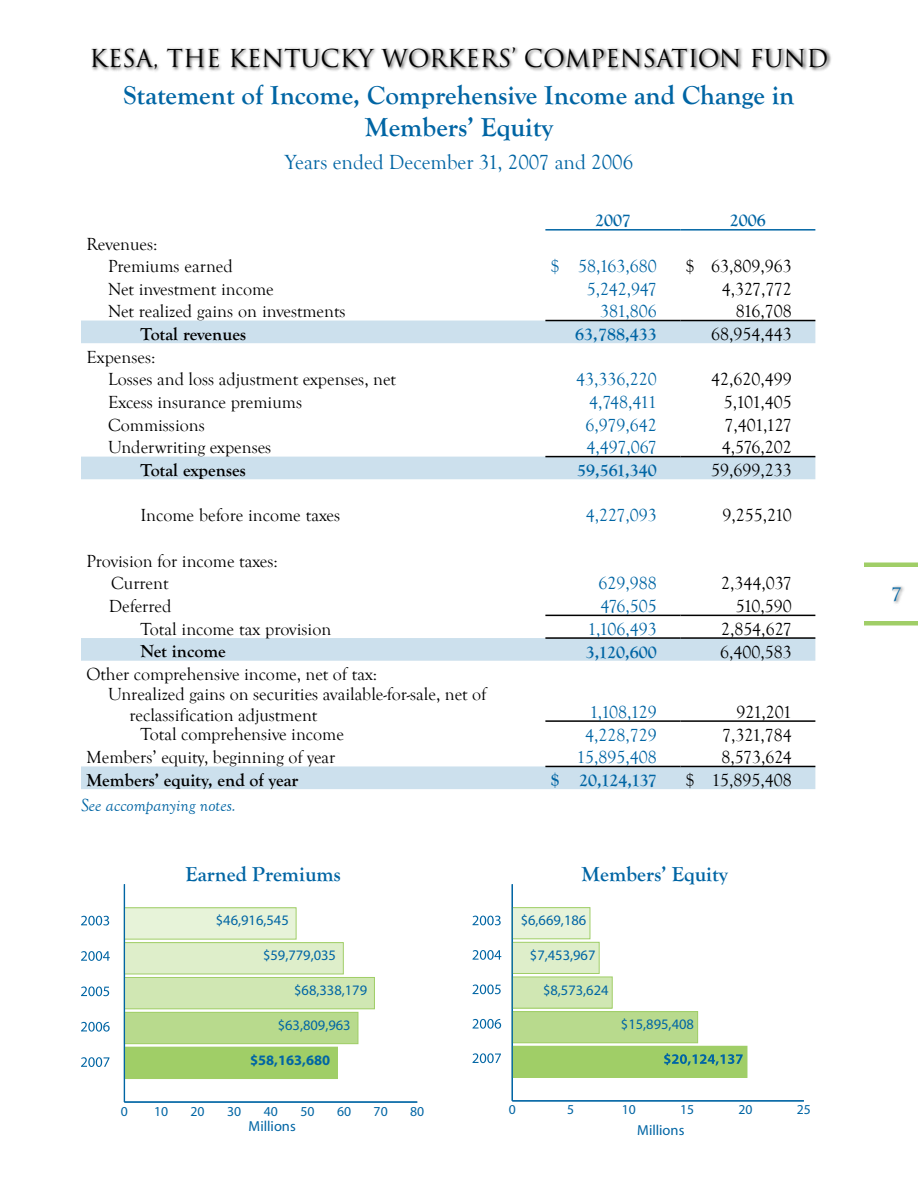
<style>
.page{position:relative;width:918px;height:1188px;background:#fff}
.page>*{position:absolute;margin:0;border:0;box-sizing:border-box;transform-origin:0 0}
.t1{font:700 27px/32.4px "Goudy Old Style T";color:#0065a4;text-align:center}
.t2{font:24px "Trajan Pro";color:#000}
.t3{font:21px "Goudy Old Style T";color:#0065a4}
.t4{font:700 21px "Goudy Old Style T";color:#0065a4}
.t5{font:18px/22.6px "Goudy Old Style T";color:#000}
.t6{font:18px "Goudy Old Style T";color:#0065a4}
.t7{font:700 18px "Goudy Old Style T";color:#000}
.t8{font:700 18px "Goudy Old Style T";color:#0065a4}
.t9{font:italic 18px "Goudy Old Style T";color:#0065a4}
.t10{font:14.55px "Myriad";color:#0065a4}
.t11{font:700 14.55px "Myriad";color:#0065a4}
.t12{font:13.8px "Myriad";color:#0065a4}
.t13{font:13.65px "Myriad";color:#0065a4}
</style>
<div class="page">
<div style="left:864px;top:621px;width:54px;height:5px;background:#a0ce67"></div>
<div style="left:864px;top:562px;width:54px;height:5px;background:#a0ce67"></div>
<div style="left:891px;top:585px;width:15px;height:21px;background:#000;opacity:.75"></div>
<div style="left:91px;top:46px;width:741px;height:27px;background:#000;opacity:.75"></div>
<div style="left:81px;top:321px;width:734px;height:22px;background:#cce0ed"></div>
<svg style="left:81px;top:457px;width:734px;height:332px"></svg>
<hr style="left:545px;top:320px;width:135px;height:1px;background:#000">
<hr style="left:680px;top:320px;width:135px;height:1px;background:#000">
<hr style="left:545px;top:456px;width:135px;height:1px;background:#000">
<hr style="left:680px;top:456px;width:135px;height:1px;background:#000">
<hr style="left:545px;top:615px;width:135px;height:1px;background:#000">
<hr style="left:680px;top:615px;width:135px;height:1px;background:#000">
<hr style="left:545px;top:637px;width:135px;height:2px;background:#000">
<hr style="left:680px;top:637px;width:135px;height:2px;background:#000">
<hr style="left:545px;top:720px;width:135px;height:2px;background:#000">
<hr style="left:680px;top:720px;width:135px;height:2px;background:#000">
<hr style="left:545px;top:766px;width:135px;height:1px;background:#000">
<hr style="left:680px;top:766px;width:135px;height:1px;background:#000">
<hr style="left:545px;top:229px;width:135px;height:2px;background:#0065a4">
<hr style="left:680px;top:229px;width:135px;height:2px;background:#0065a4">
<div style="left:124px;top:1047px;width:213px;height:32px;background:#a0ce67"></div>
<div style="left:124px;top:1012px;width:234px;height:32px;background:#b8da8d"></div>
<div style="left:124px;top:1012px;width:234px;height:32px;border:1px solid #a0ce67"></div>
<div style="left:124px;top:977px;width:250px;height:32px;background:#d0e7b3"></div>
<div style="left:124px;top:977px;width:251px;height:32px;border:1px solid #a0ce67"></div>
<div style="left:124px;top:943px;width:219px;height:31px;background:#deeeca"></div>
<div style="left:124px;top:942px;width:220px;height:32px;border:1px solid #a0ce67"></div>
<div style="left:124px;top:908px;width:172px;height:31px;background:#e7f3d9"></div>
<div style="left:124px;top:907px;width:172px;height:32px;border:1px solid #a0ce67"></div>
<hr style="left:124px;top:1101px;width:293px;height:2px;background:#0065a4">
<hr style="left:124px;top:884px;width:1px;height:218px;background:#0065a4">
<svg style="left:81px;top:916px;width:28px;height:10px"></svg>
<svg style="left:81px;top:951px;width:29px;height:10px"></svg>
<svg style="left:81px;top:986px;width:28px;height:10px"></svg>
<svg style="left:81px;top:1022px;width:29px;height:10px"></svg>
<svg style="left:81px;top:1057px;width:28px;height:10px"></svg>
<div style="left:512px;top:1046px;width:235px;height:31px;background:#a0ce67"></div>
<div style="left:512px;top:1046px;width:235px;height:32px;border:1px solid #a0ce67"></div>
<div style="left:512px;top:1012px;width:186px;height:31px;background:#b8da8d"></div>
<div style="left:512px;top:1011px;width:186px;height:32px;border:1px solid #a0ce67"></div>
<div style="left:512px;top:977px;width:100px;height:31px;background:#d0e7b3"></div>
<div style="left:512px;top:977px;width:101px;height:31px;border:1px solid #a0ce67"></div>
<div style="left:512px;top:942px;width:87px;height:31px;background:#deeeca"></div>
<div style="left:512px;top:942px;width:87px;height:32px;border:1px solid #a0ce67"></div>
<div style="left:512px;top:908px;width:78px;height:31px;background:#e7f3d9"></div>
<div style="left:512px;top:907px;width:78px;height:32px;border:1px solid #a0ce67"></div>
<hr style="left:512px;top:1100px;width:292px;height:1px;background:#0065a4">
<hr style="left:512px;top:884px;width:1px;height:217px;background:#0065a4">
<svg style="left:664px;top:1053px;width:79px;height:13px"></svg>
<svg style="left:472px;top:916px;width:29px;height:9px"></svg>
<svg style="left:472px;top:950px;width:29px;height:10px"></svg>
<svg style="left:472px;top:984px;width:29px;height:10px"></svg>
<svg style="left:472px;top:1019px;width:29px;height:10px"></svg>
<svg style="left:472px;top:1053px;width:29px;height:10px"></svg>
<h2 class="t2" style="left:90px;top:43px;width:740px">KESA, THE KENTUCKY WORKERS’ COMPENSATION FUND</h2>
<h1 class="t1" style="left:123px;top:79px;width:673px">Statement of Income, Comprehensive Income and Change in<br>Members’ Equity</h1>
<p class="t3" style="left:285px;top:150px;width:350px">Years ended December 31, 2007 and 2006</p>
<p class="t5" style="left:108px;top:233px;width:126px;text-indent:-22px">Revenues:<br>Premiums earned</p>
<p class="t8" style="left:595px;top:210px;width:37px">2007</p>
<p class="t8" style="left:730px;top:210px;width:37px">2006</p>
<p class="t6" style="left:551px;top:256px;width:108px">$ 58,163,680</p>
<p class="t5" style="left:686px;top:255px;width:108px">$ 63,809,963</p>
<p class="t5" style="left:108px;top:278px;width:167px">Net investment income</p>
<p class="t6" style="left:587px;top:279px;width:71px">5,242,947</p>
<p class="t5" style="left:722px;top:278px;width:72px">4,327,772</p>
<p class="t5" style="left:108px;top:300px;width:239px">Net realized gains on investments</p>
<p class="t6" style="left:600px;top:301px;width:58px">381,806</p>
<p class="t5" style="left:736px;top:300px;width:58px">816,708</p>
<p class="t7" style="left:140px;top:324px;width:107px">Total revenues</p>
<p class="t8" style="left:575px;top:324px;width:83px">63,788,433</p>
<p class="t5" style="left:711px;top:323px;width:82px">68,954,443</p>
<p class="t5" style="left:108px;top:346px;width:289px;text-indent:-22px">Expenses:<br>Losses and loss adjustment expenses, net</p>
<p class="t6" style="left:576px;top:370px;width:82px">43,336,220</p>
<p class="t5" style="left:711px;top:368px;width:82px">42,620,499</p>
<p class="t5" style="left:108px;top:391px;width:196px">Excess insurance premiums</p>
<p class="t6" style="left:589px;top:392px;width:69px">4,748,411</p>
<p class="t5" style="left:724px;top:391px;width:70px">5,101,405</p>
<p class="t5" style="left:108px;top:414px;width:98px">Commissions</p>
<p class="t6" style="left:585px;top:415px;width:73px">6,979,642</p>
<p class="t5" style="left:724px;top:414px;width:69px">7,401,127</p>
<p class="t5" style="left:108px;top:436px;width:165px">Underwriting expenses</p>
<p class="t6" style="left:586px;top:437px;width:72px">4,497,067</p>
<p class="t5" style="left:722px;top:436px;width:72px">4,576,202</p>
<p class="t7" style="left:140px;top:460px;width:107px">Total expenses</p>
<p class="t8" style="left:577px;top:460px;width:81px">59,561,340</p>
<p class="t5" style="left:711px;top:460px;width:82px">59,699,233</p>
<p class="t5" style="left:140px;top:505px;width:201px">Income before income taxes</p>
<p class="t6" style="left:586px;top:506px;width:72px">4,227,093</p>
<p class="t5" style="left:722px;top:505px;width:71px">9,255,210</p>
<p class="t5" style="left:111px;top:550px;width:168px;text-indent:-25px">Provision for income taxes:<br>Current</p>
<p class="t6" style="left:598px;top:574px;width:60px">629,988</p>
<p class="t5" style="left:721px;top:573px;width:72px">2,344,037</p>
<p class="t5" style="left:109px;top:595px;width:64px">Deferred</p>
<p class="t6" style="left:600px;top:596px;width:58px">476,505</p>
<p class="t5" style="left:736px;top:595px;width:58px">510,590</p>
<p class="t5" style="left:140px;top:618px;width:192px">Total income tax provision</p>
<p class="t6" style="left:588px;top:619px;width:71px">1,106,493</p>
<p class="t5" style="left:721px;top:618px;width:72px">2,854,627</p>
<p class="t7" style="left:140px;top:641px;width:87px">Net income</p>
<p class="t8" style="left:586px;top:642px;width:73px">3,120,600</p>
<p class="t5" style="left:720px;top:641px;width:73px">6,400,583</p>
<p class="t5" style="left:108px;top:665px;width:380px;line-height:19.4px;text-indent:-22px">Other comprehensive income, net of tax:<br>Unrealized gains on securities available‑for‑sale, net of</p>
<p class="t5" style="left:130px;top:704px;width:189px">reclassification adjustment</p>
<p class="t6" style="left:589px;top:702px;width:69px">1,108,129</p>
<p class="t5" style="left:737px;top:701px;width:57px">921,201</p>
<p class="t5" style="left:140px;top:724px;width:205px">Total comprehensive income</p>
<p class="t6" style="left:585px;top:725px;width:73px">4,228,729</p>
<p class="t5" style="left:722px;top:724px;width:71px">7,321,784</p>
<p class="t5" style="left:86px;top:746px;width:251px">Members’ equity, beginning of year</p>
<p class="t6" style="left:576px;top:747px;width:82px">15,895,408</p>
<p class="t5" style="left:721px;top:746px;width:72px">8,573,624</p>
<p class="t7" style="left:86px;top:770px;width:213px">Members’ equity, end of year</p>
<p class="t8" style="left:551px;top:770px;width:108px">$ 20,124,137</p>
<p class="t5" style="left:686px;top:769px;width:108px">$ 15,895,408</p>
<p class="t9" style="left:81px;top:796px;width:156px">See accompanying notes.</p>
<p class="t4" style="left:186px;top:863px;width:157px">Earned Premiums</p>
<p class="t4" style="left:582px;top:863px;width:148px">Members’ Equity</p>
<p class="t10" style="left:216px;top:913px;width:75px">$46,916,545</p>
<p class="t10" style="left:521px;top:913px;width:67px">$6,669,186</p>
<p class="t10" style="left:263px;top:948px;width:75px">$59,779,035</p>
<p class="t10" style="left:530px;top:948px;width:67px">$7,453,967</p>
<p class="t10" style="left:294px;top:983px;width:75px">$68,338,179</p>
<p class="t10" style="left:543px;top:982px;width:67px">$8,573,624</p>
<p class="t10" style="left:278px;top:1018px;width:75px">$63,809,963</p>
<p class="t10" style="left:621px;top:1017px;width:75px">$15,895,408</p>
<p class="t11" style="left:250px;top:1052px;width:82px">$58,163,680</p>
<p class="t12" style="left:121px;top:1104px;width:9px">0</p>
<p class="t12" style="left:154px;top:1104px;width:16px">10</p>
<p class="t12" style="left:191px;top:1104px;width:16px">20</p>
<p class="t12" style="left:227px;top:1104px;width:16px">30</p>
<p class="t12" style="left:264px;top:1104px;width:16px">40</p>
<p class="t12" style="left:300px;top:1104px;width:16px">50</p>
<p class="t12" style="left:337px;top:1104px;width:16px">60</p>
<p class="t12" style="left:374px;top:1104px;width:16px">70</p>
<p class="t12" style="left:410px;top:1104px;width:16px">80</p>
<p class="t10" style="left:249px;top:1119px;width:49px">Millions</p>
<p class="t13" style="left:509px;top:1103px;width:9px">0</p>
<p class="t13" style="left:567px;top:1103px;width:9px">5</p>
<p class="t13" style="left:622px;top:1103px;width:16px">10</p>
<p class="t13" style="left:680px;top:1103px;width:16px">15</p>
<p class="t13" style="left:739px;top:1103px;width:16px">20</p>
<p class="t13" style="left:797px;top:1103px;width:16px">25</p>
<p class="t10" style="left:637px;top:1122px;width:49px">Millions</p>
</div>
